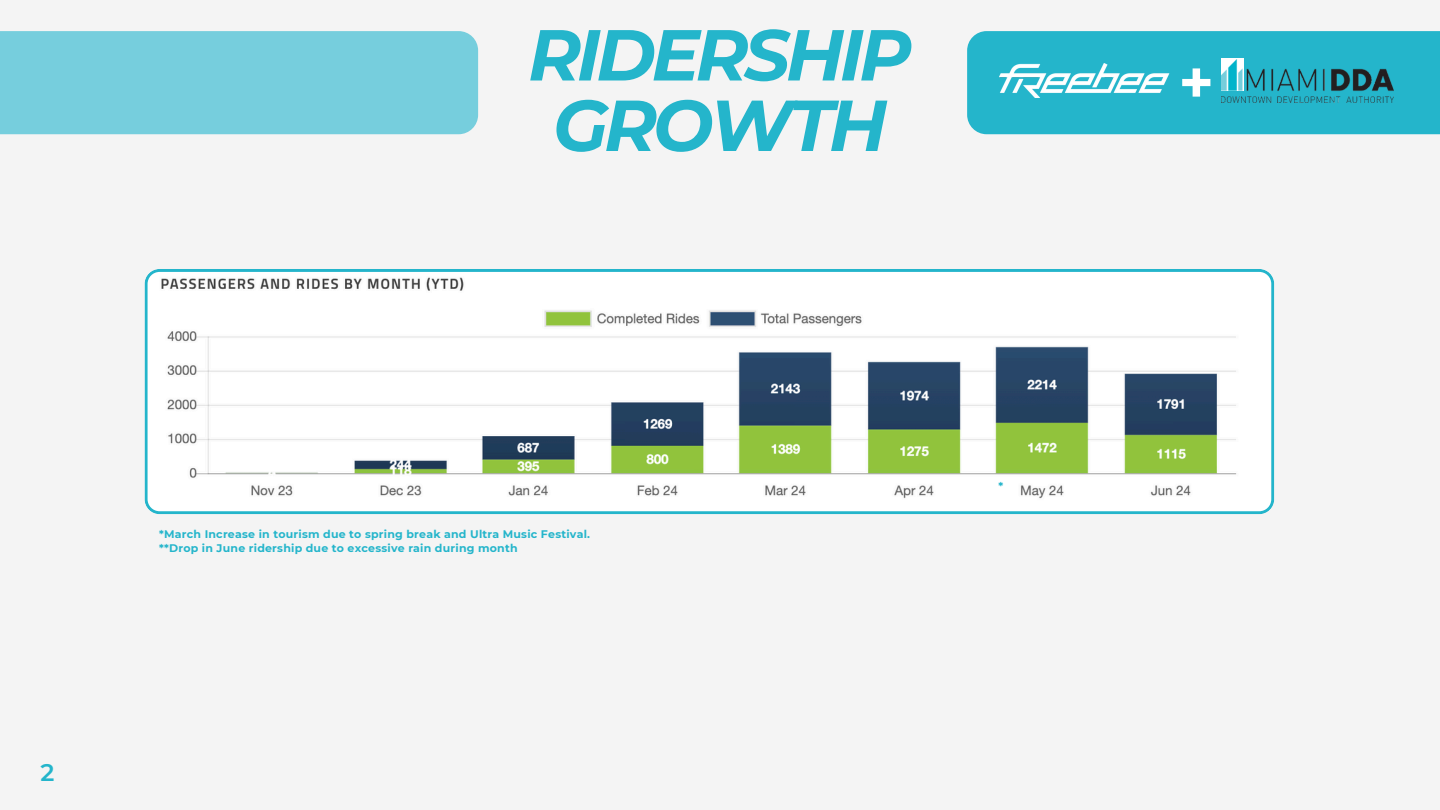
<style>
.page{position:relative;width:1440px;height:810px;background:#f4f4f4}
.page>*{position:absolute;margin:0;border:0;box-sizing:border-box;transform-origin:0 0}
.t1{font:italic 700 72px/70.5px "Montserrat";letter-spacing:-.06em;color:#24b5cb;text-align:center}
.t2{font:700 64px "Canva Sans";color:#fff}
.t3{font:600 24px "Montserrat";color:#24b5cb}
.t4{font:700 11px "Montserrat";letter-spacing:.02em;color:#24b5cb}
</style>
<div class="page">
<div style="left:0;top:31px;width:478px;height:103px;background:#76cedd"></div>
<div style="left:967px;top:31px;width:473px;height:103px;background:#24b5cb"></div>
<div style="left:1221px;top:58px;width:23px;height:33px;background:#fff"></div>
<img style="left:1000px;top:63px;width:169px;height:35px">
<img style="left:1221px;top:59px;width:172px;height:43px">
<svg style="left:145px;top:269px;width:1129px;height:245px"></svg>
<h1 class="t1" style="left:528px;top:19px;width:385px">RIDERSHIP<br>GROWTH</h1>
<p class="t3" style="left:41px;top:758px;width:15px">2</p>
<p class="t4" style="left:159px;top:527px;width:433px">*March Increase in tourism due to spring break and Ultra Music Festival.</p>
<p class="t4" style="left:159px;top:541px;width:360px">**Drop in June ridership due to excessive rain during month</p>
<p class="t4" style="left:998px;top:479px;width:6px">*</p>
<p class="t2" style="left:1180px;top:37px;width:35px">+</p>
</div>
